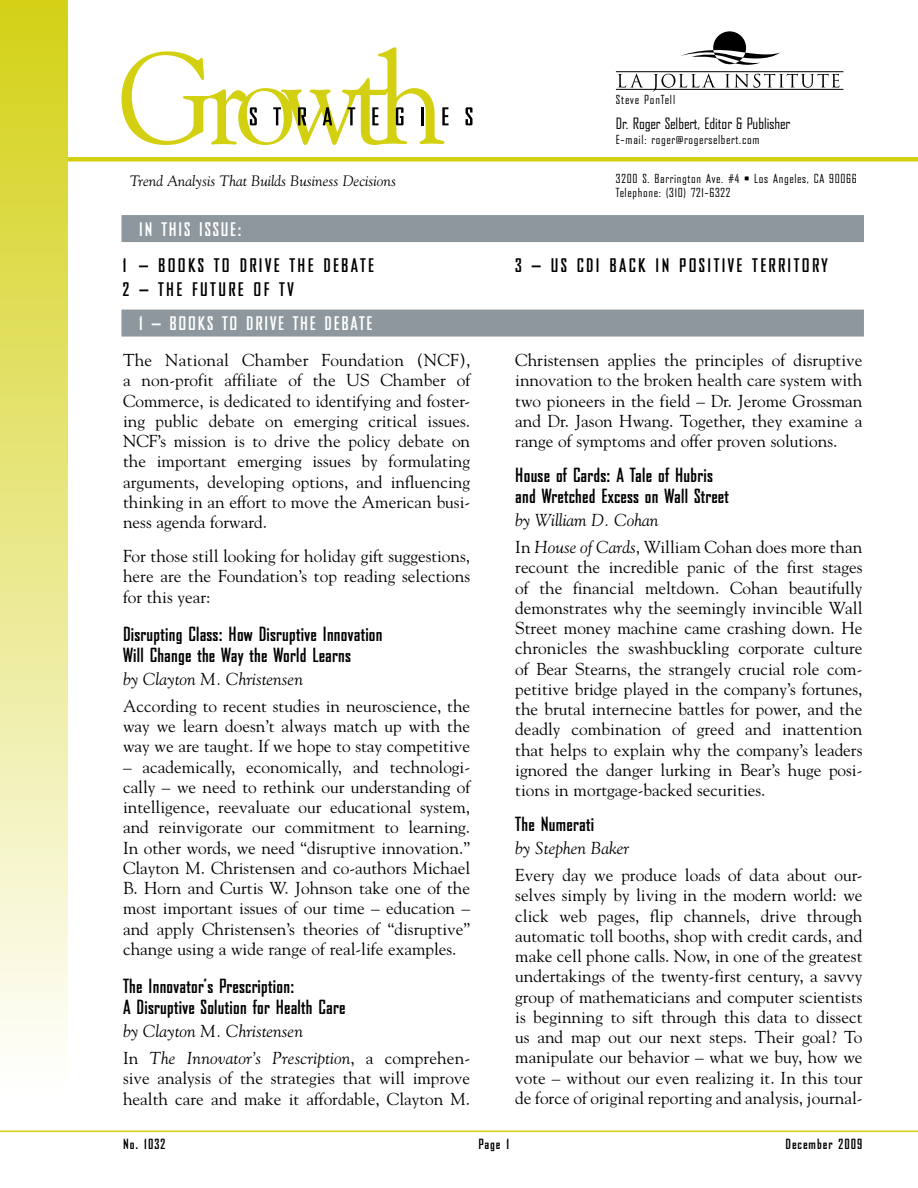
<style>
.page{position:relative;width:918px;height:1188px;background:#fff}
.page>*{position:absolute;margin:0;border:0;box-sizing:border-box;transform-origin:0 0}
.t1{font:700 18.75px/21px "Bureau Agency";letter-spacing:.015em;color:#000}
.t2{font:700 18px/24px "Bureau Agency";letter-spacing:.13em;color:#000}
.t3{font:700 18px "Bureau Agency";letter-spacing:.1em;color:#fff}
.t4{font:700 18px "Bureau Agency";letter-spacing:.125em;color:#fff}
.t5{font:17.25px/20.2px "Goudy";color:#000;text-align:justify}
.t6{font:italic 17.25px/26.7px "Goudy";color:#000}
.t7{font:italic 15px "Goudy";color:#000}
.t8{font:15px "Bureau Agency";color:#000}
.t9{font:700 13.5px "Bureau Agency";letter-spacing:.075em;color:#000}
.t10{font:12px/13.5px "Bureau Agency";letter-spacing:.06em;color:#000}
.s1{font-style:normal}
</style>
<div class="page">
<div style="left:0;top:157px;width:918px;height:5px;background:#d3d011"></div>
<svg style="left:618px;top:74px;width:25px;height:14px"></svg>
<svg style="left:653px;top:74px;width:63px;height:18px"></svg>
<svg style="left:725px;top:74px;width:114px;height:14px"></svg>
<hr style="left:616px;top:89px;width:227px;height:1px;background:#000">
<hr style="left:616px;top:71px;width:227px;height:1px;background:#000">
<div style="left:713px;top:31px;width:33px;height:33px;background:#000;border-radius:50%"></div>
<svg style="left:681px;top:48px;width:99px;height:17px"></svg>
<div style="left:0;top:0;width:68px;height:1097px;background:linear-gradient(to bottom,#d4d116,#fff)"></div>
<div style="left:122px;top:215px;width:742px;height:27px;background:#8e979d"></div>
<div style="left:121px;top:310px;width:743px;height:27px;background:#8e979d"></div>
<hr style="left:0;top:1131px;width:918px;height:1px;background:#d3d011">
<svg style="left:122px;top:47px;width:327px;height:98px"></svg>
<svg style="left:466px;top:107px;width:6px;height:18px"></svg>
<p class="t10" style="left:616px;top:93px;width:61px">Steve PonTell</p>
<p class="t7" style="left:130px;top:172px;width:268px">Trend Analysis That Builds Business Decisions</p>
<p class="t3" style="left:139px;top:219px;width:31px">In this</p>
<p class="t3" style="left:199px;top:219px;width:44px">issue:</p>
<p class="t8" style="left:616px;top:116px;width:176px">Dr. Roger Selbert, Editor &amp; Publisher</p>
<p class="t10" style="left:616px;top:134px;width:145px">E-mail: roger@rogerselbert.com</p>
<p class="t10" style="left:616px;top:172px;width:242px">3200 S. Barrington Ave. #4 • Los Angeles, CA 90066<br>Telephone: (310) 721-6322</p>
<p class="t2" style="left:123px;top:254px;width:253px">1 – BOOK S TO DRIVE THE DEBATE<br>2 – THE FUTURE OF TV</p>
<p class="t2" style="left:515px;top:254px;width:314px">3 – US CDI BACK IN POSITIVE TERRITORY</p>
<p class="t4" style="left:139px;top:314px;width:163px">1 – Books to Drive the</p>
<p class="t3" style="left:325px;top:314px;width:18px">Debate</p>
<p class="t5" style="left:123px;top:349px;width:349px">The National Chamber Foundation (NCF), a non-profit affiliate of the US Chamber of Commerce, is dedicated to identifying and foster&shy;ing public debate on emerging critical issues.<br>NCF’s mission is to drive the policy debate on the important emerging issues by formulating arguments, developing options, and influencing thinking in an effort to move the American busi&shy;ness agenda forward.</p>
<p class="t5" style="left:123px;top:546px;width:349px">For those still looking for holiday gift suggestions, here are the Foundation’s top reading selections for this year:</p>
<p class="t1" style="left:123px;top:623px;width:261px">Disrupting Class: How Disruptive Innovation<br>Will Change the Way the World Learns</p>
<p class="t6" style="left:123px;top:665px;width:181px">by Clayton M. Christensen</p>
<p class="t5" style="left:123px;top:695px;width:349px">According to recent studies in neuroscience, the way we learn doesn’t always match up with the way we are taught. If we hope to stay competitive</p>
<p class="t5" style="left:123px;top:756px;width:349px">– academically, economically, and technologi&shy;cally – we need to rethink our understanding of intelligence, reevaluate our educational system, and reinvigorate our commitment to learning.<br>In other words, we need “disruptive innovation.” Clayton M. Christensen and co-authors Michael B. Horn and Curtis W. Johnson take one of the most important issues of our time – education – and apply Christensen’s theories of “disruptive” change using a wide range of real-life examples.</p>
<p class="t1" style="left:123px;top:976px;width:224px">The Innovator’s Prescription:<br>A Disruptive Solution for Health Care</p>
<p class="t6" style="left:123px;top:1018px;width:349px">by Clayton M. Christensen<br><span class="s1">In</span> The Innovator’s Prescription<span class="s1">, a comprehen-</span></p>
<p class="t5" style="left:123px;top:1068px;width:349px">sive analysis of the strategies that will improve health care and make it affordable, Clayton M.</p>
<p class="t5" style="left:515px;top:349px;width:349px">Christensen applies the principles of disruptive innovation to the broken health care system with two pioneers in the field – Dr. Jerome Grossman and Dr. Jason Hwang. Together, they examine a range of symptoms and offer proven solutions.</p>
<p class="t1" style="left:515px;top:465px;width:215px">House of Cards: A Tale of Hubris and Wretched Excess on Wall Street</p>
<p class="t6" style="left:515px;top:507px;width:349px">by William D. Cohan<br><span class="s1">In</span> House of Cards<span class="s1">, William Cohan does more than</span></p>
<p class="t5" style="left:515px;top:557px;width:349px">recount the incredible panic of the first stages of the financial meltdown. Cohan beautifully demonstrates why the seemingly invincible Wall Street money machine came crashing down. He chronicles the swashbuckling corporate culture of Bear Stearns, the strangely crucial role com&shy;petitive bridge played in the company’s fortunes, the brutal internecine battles for power, and the deadly combination of greed and inattention that helps to explain why the company’s leaders ignored the danger lurking in Bear’s huge posi&shy;tions in mortgage-backed securities.</p>
<p class="t1" style="left:515px;top:814px;width:80px">The Numerati</p>
<p class="t6" style="left:515px;top:835px;width:115px">by Stephen Baker</p>
<p class="t5" style="left:515px;top:865px;width:349px">Every day we produce loads of data about our&shy;selves simply by living in the modern world: we click web pages, flip channels, drive through automatic toll booths, shop with credit cards, and make cell phone calls. Now, in one of the greatest undertakings of the twenty-first century, a savvy group of mathematicians and computer scientists is beginning to sift through this data to dissect us and map out our next steps. Their goal? To manipulate our behavior – what we buy, how we vote – without our even realizing it. In this tour de force of original reporting and analysis, journal-</p>
<p class="t9" style="left:123px;top:1137px;width:44px">No. 1032</p>
<p class="t9" style="left:478px;top:1137px;width:32px">Page 1</p>
<p class="t9" style="left:785px;top:1137px;width:78px">December 2009</p>
</div>
